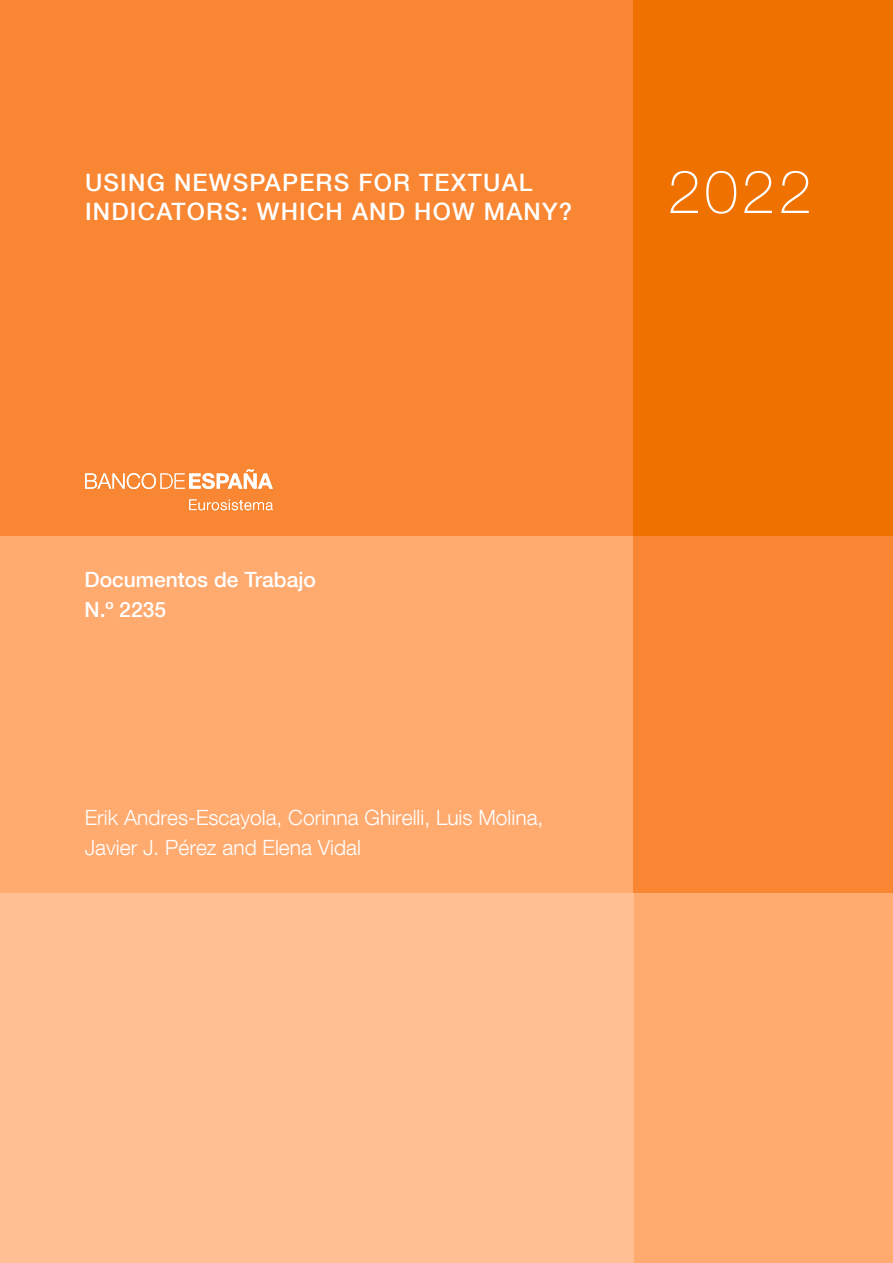
<style>
.page{position:relative;width:893px;height:1263px;background:#fff}
.page>*{position:absolute;margin:0;border:0;box-sizing:border-box;transform-origin:0 0}
.Año_DO_Portada{font:100 60px "Bd E Neue Helvetica";color:#fff}
.Título_DO_Portada{font:500 24px/28.8px "Bd E Neue Helvetica";letter-spacing:.05em;color:#fff}
.Autores_DO_Portada{font:300 21px/30px "Bd E Neue Helvetica";color:#fff}
.Número_DO_Portada{font:500 21px/30px "Bd E Neue Helvetica";color:#fff}
</style>
<div class="page">
<div style="left:0;top:0;width:634px;height:536px;background:#f88632"></div>
<div style="left:634px;top:0;width:259px;height:536px;background:#ef7100"></div>
<div style="left:0;top:536px;width:634px;height:357px;background:#ffaa6f"></div>
<div style="left:634px;top:536px;width:259px;height:357px;background:#f88632"></div>
<div style="left:634px;top:893px;width:259px;height:370px;background:#ffaa6f"></div>
<div style="left:0;top:893px;width:634px;height:370px;background:#ffbf93"></div>
<svg style="left:85px;top:469px;width:188px;height:41px"></svg>
<h1 class="Título_DO_Portada" style="left:85px;top:168px;width:489px">USING NEWSPAPERS FOR TEXTUAL<br>INDICATORS: WHICH AND HOW MANY?</h1>
<p class="Año_DO_Portada" style="left:668px;top:156px;width:146px">2022</p>
<p class="Número_DO_Portada" style="left:85px;top:564px;width:233px">Documentos de Trabajo<br>N.º 2235</p>
<p class="Autores_DO_Portada" style="left:85px;top:802px;width:460px">Erik Andres-Escayola, Corinna Ghirelli, Luis Molina,<br>Javier J. Pérez and Elena Vidal</p>
</div>
